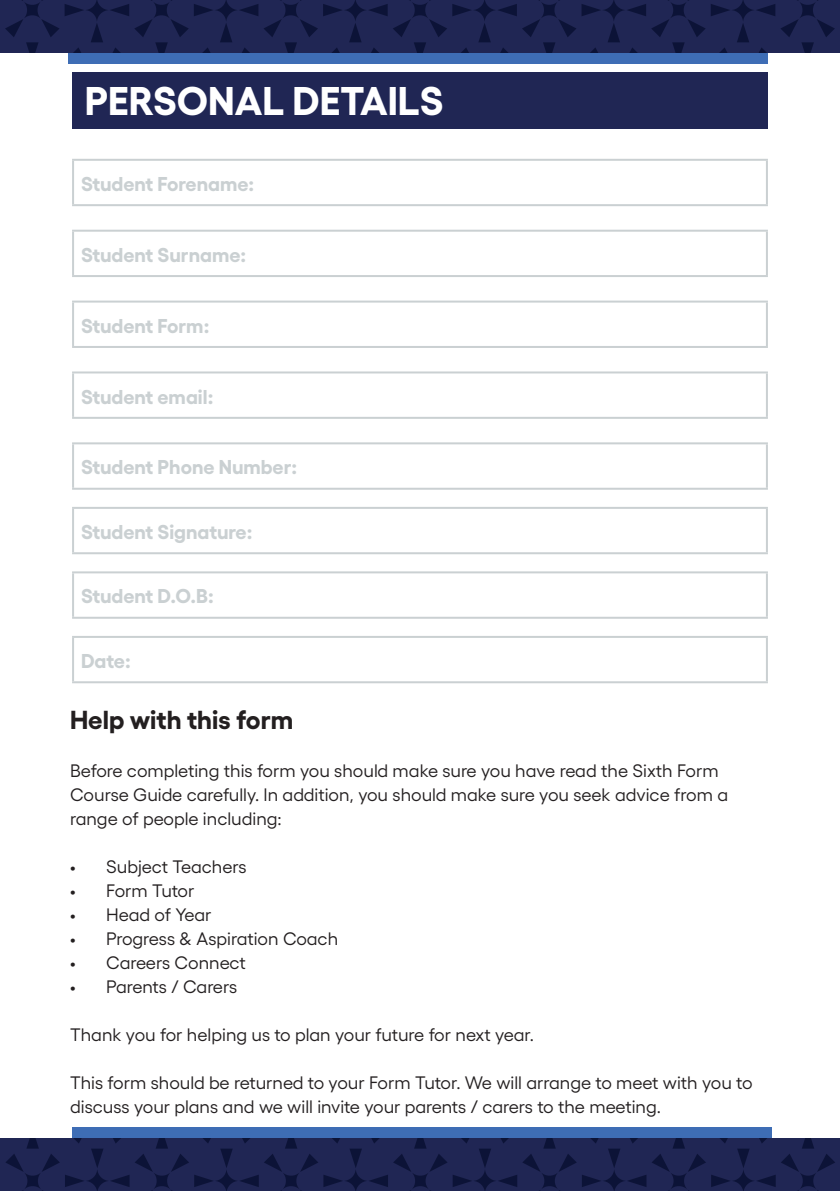
<style>
.page{position:relative;width:840px;height:1191px;background:#fff}
.page>*{position:absolute;margin:0;border:0;box-sizing:border-box;transform-origin:0 0}
.t1{font:700 40px "Yellix";color:#fff}
.t2{font:700 26px "Yellix";color:#231f20}
.t3{font:700 20px "Yellix";color:#cad0d2}
.t4{font:18px/24px "Yellix";color:#231f20}
</style>
<div class="page">
<div style="left:68px;top:0;width:699px;height:64px;background:#3e6db5"></div>
<svg style="left:5px;top:0;width:829px;height:52px"></svg>
<div style="left:72px;top:72px;width:695px;height:57px;background:#202654"></div>
<hr style="left:72px;top:159px;width:695px;height:2px;background:#cad0d2">
<hr style="left:72px;top:161px;width:2px;height:43px;background:#cad0d2">
<hr style="left:765px;top:161px;width:2px;height:43px;background:#cad0d2">
<hr style="left:72px;top:204px;width:695px;height:2px;background:#cad0d2">
<hr style="left:72px;top:230px;width:695px;height:2px;background:#cad0d2">
<hr style="left:72px;top:232px;width:2px;height:43px;background:#cad0d2">
<hr style="left:765px;top:232px;width:2px;height:43px;background:#cad0d2">
<hr style="left:72px;top:275px;width:695px;height:2px;background:#cad0d2">
<hr style="left:72px;top:300px;width:695px;height:2px;background:#cad0d2">
<hr style="left:72px;top:302px;width:2px;height:44px;background:#cad0d2">
<hr style="left:765px;top:302px;width:2px;height:44px;background:#cad0d2">
<hr style="left:72px;top:346px;width:695px;height:2px;background:#cad0d2">
<hr style="left:72px;top:371px;width:695px;height:2px;background:#cad0d2">
<hr style="left:72px;top:373px;width:2px;height:44px;background:#cad0d2">
<hr style="left:765px;top:373px;width:2px;height:44px;background:#cad0d2">
<hr style="left:72px;top:417px;width:695px;height:2px;background:#cad0d2">
<hr style="left:72px;top:442px;width:695px;height:2px;background:#cad0d2">
<hr style="left:72px;top:444px;width:2px;height:44px;background:#cad0d2">
<hr style="left:765px;top:444px;width:2px;height:44px;background:#cad0d2">
<hr style="left:72px;top:488px;width:695px;height:2px;background:#cad0d2">
<hr style="left:72px;top:507px;width:695px;height:2px;background:#cad0d2">
<hr style="left:72px;top:509px;width:2px;height:43px;background:#cad0d2">
<hr style="left:765px;top:509px;width:2px;height:43px;background:#cad0d2">
<hr style="left:72px;top:552px;width:695px;height:2px;background:#cad0d2">
<hr style="left:72px;top:571px;width:695px;height:2px;background:#cad0d2">
<hr style="left:72px;top:573px;width:2px;height:44px;background:#cad0d2">
<hr style="left:765px;top:573px;width:2px;height:44px;background:#cad0d2">
<hr style="left:72px;top:617px;width:695px;height:2px;background:#cad0d2">
<hr style="left:72px;top:636px;width:695px;height:2px;background:#cad0d2">
<hr style="left:72px;top:638px;width:2px;height:43px;background:#cad0d2">
<hr style="left:765px;top:638px;width:2px;height:43px;background:#cad0d2">
<hr style="left:72px;top:681px;width:695px;height:2px;background:#cad0d2">
<div style="left:72px;top:1127px;width:699px;height:64px;background:#3e6db5"></div>
<svg style="left:5px;top:1138px;width:829px;height:53px"></svg>
<p class="t1" style="left:85px;top:69px;width:360px">PERSONAL DETAILS</p>
<p class="t3" style="left:81px;top:168px;width:174px">Student Forename:</p>
<p class="t3" style="left:81px;top:239px;width:166px">Student Surname:</p>
<p class="t3" style="left:81px;top:309px;width:130px">Student Form:</p>
<p class="t3" style="left:81px;top:380px;width:134px">Student email:</p>
<p class="t3" style="left:81px;top:451px;width:217px">Student Phone Number:</p>
<p class="t3" style="left:81px;top:516px;width:173px">Student Signature:</p>
<p class="t3" style="left:81px;top:580px;width:134px">Student D.O.B:</p>
<p class="t3" style="left:81px;top:645px;width:51px">Date:</p>
<p class="t2" style="left:70px;top:699px;width:224px">Help with this form</p>
<p class="t4" style="left:70px;top:757px;width:659px">Before completing this form you should make sure you have read the Sixth Form<br>Course Guide carefully. In addition, you should make sure you seek advice from a range of people including:</p>
<p class="t4" style="left:70px;top:853px;width:178px">• Subject Teachers</p>
<p class="t4" style="left:70px;top:877px;width:126px">• Form Tutor</p>
<p class="t4" style="left:70px;top:901px;width:143px">• Head of Year</p>
<p class="t4" style="left:70px;top:925px;width:269px">• Progress &amp; Aspiration Coach</p>
<p class="t4" style="left:70px;top:949px;width:177px">• Careers Connect</p>
<p class="t4" style="left:70px;top:973px;width:168px">• Parents / Carers</p>
<p class="t4" style="left:70px;top:1021px;width:465px">Thank you for helping us to plan your future for next year.</p>
<p class="t4" style="left:70px;top:1069px;width:683px">This form should be returned to your Form Tutor. We will arrange to meet with you to discuss your plans and we will invite your parents / carers to the meeting.</p>
</div>
